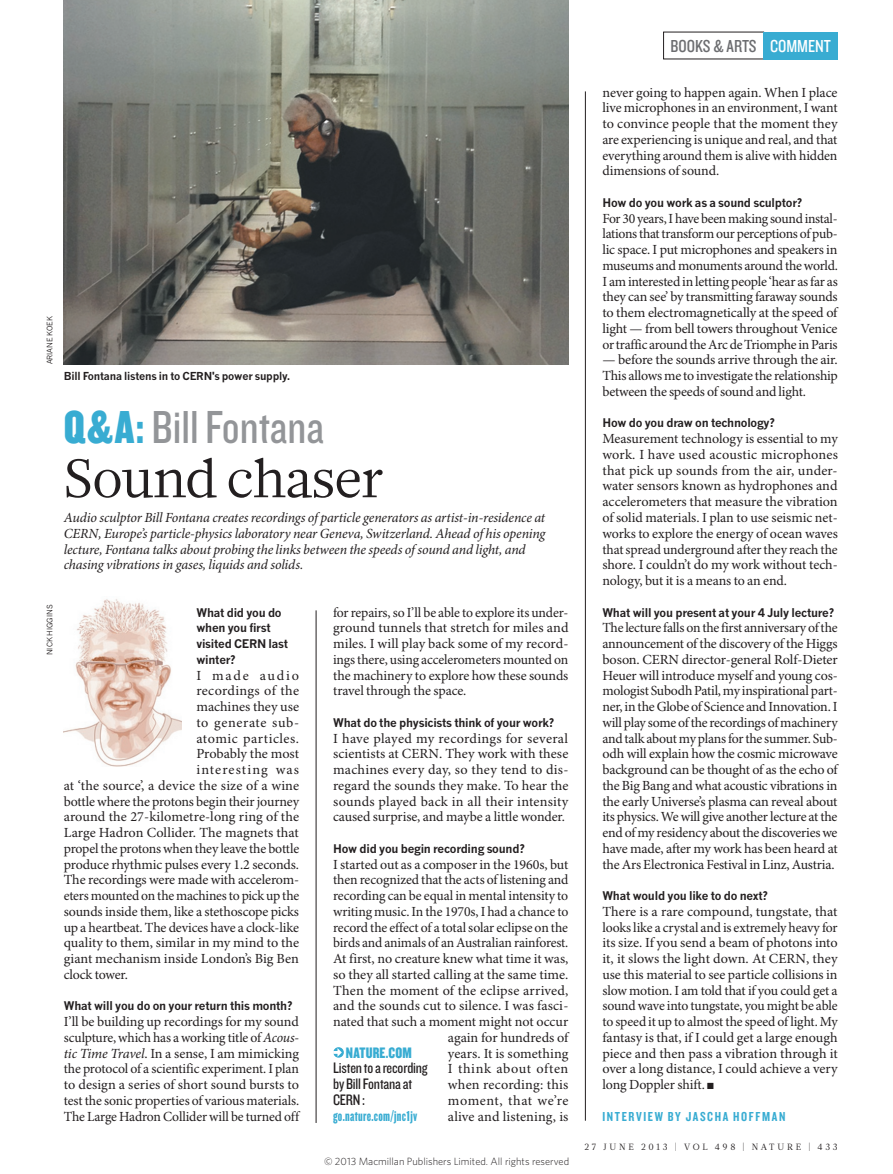
<style>
.page{position:relative;width:893px;height:1174px;background:#fff}
.page>*{position:absolute;margin:0;border:0;box-sizing:border-box;transform-origin:0 0}
.Q_A_HEAD_36{font:54px "Glosa Math";letter-spacing:-.02em;color:#231f20}
.Q_A_MAIN_STRAP{font:48px "Knockout 29 Junior Ltweight";color:#939598}
.t1{font:18px "Knockout 29 Junior Ltweight";color:#6c6d70}
.t2{font:18px "Knockout 29 Junior Ltweight";color:#fff}
.WEB_BOX_TEXT{font:15.75px/15.8px "Knockout 29 Junior Ltweight";letter-spacing:-.01em;color:#231f20}
.WEB_BOX_NATURE{font:15.75px "Knockout 69 Full Liteweight";letter-spacing:.01em;color:#38acd2}
.WEB_BOX_URL{font:15px "Knockout 68 Full Featherwt";letter-spacing:.02em;color:#38acd2}
.BODY_1ST_PARA{font:13.95px/15.8px "Minion Pro";letter-spacing:-.005em;color:#231f20;text-align:justify}
.Q_A_MAIN_INTRO{font:italic 13.95px/15.8px "Minion Pro";letter-spacing:-.015em;color:#231f20}
.BODY_1ST_PARA-2{font:13.95px "Minion Pro";letter-spacing:.035em;color:#231f20}
.BODY_1ST_PARA-3{font:13.95px "Minion Pro";letter-spacing:.02em;color:#231f20}
.BODY_1ST_PARA-4{font:13.95px "Minion Pro";letter-spacing:.04em;color:#231f20}
.BODY_1ST_PARA-5{font:13.95px "Minion Pro";letter-spacing:.075em;color:#231f20}
.BODY_1ST_PARA-6{font:13.95px "Minion Pro";letter-spacing:.125em;color:#231f20}
.Q_A_BYLINE{font:13.5px "Knockout 49 Liteweight";letter-spacing:.12em;color:#38acd2}
.Q_A_QUESTION{font:700 11.7px/15.8px "News Gothic MTOT";letter-spacing:-.02em;color:#231f20}
.PIC_CAPTION{font:700 10.8px "News Gothic MTOT";letter-spacing:-.02em;color:#231f20}
.t3{font:300 10.5px "Whitney";color:#231f20}
.t4{font:9px "Glosa Math";letter-spacing:.3em;color:#231f20}
.PIC_CREDIT{font:7.5px "News Gothic MTOT";color:#231f20}
.s1{font-family:"Knockout 69 Full Liteweight";color:#38acd2}
.s2{font-style:italic}
</style>
<div class="page">
<img style="left:64px;top:599px;width:117px;height:167px">
<svg style="left:333px;top:1047px;width:11px;height:10px"></svg>
<svg style="left:333px;top:1048px;width:9px;height:8px"></svg>
<img style="left:64px;top:0;width:504px;height:364px">
<div style="left:763px;top:32px;width:75px;height:27px;background:#38acd2"></div>
<hr style="left:585px;top:91px;width:1px;height:1029px;background:#231f20">
<hr style="left:316px;top:610px;width:1px;height:513px;background:#231f20">
<p class="PIC_CREDIT" style="left:45px;top:364px;width:50px;rotate:-90deg">ARIANE KOEK</p>
<p class="PIC_CAPTION" style="left:64px;top:369px;width:228px">Bill Fontana listens in to CERN's power supply.</p>
<p class="Q_A_MAIN_STRAP" style="left:64px;top:396px;width:262px"><span class="s1">Q&amp;A:</span> Bill Fontana</p>
<p class="Q_A_HEAD_36" style="left:64px;top:443px;width:322px">Sound chaser</p>
<p class="Q_A_MAIN_INTRO" style="left:64px;top:510px;width:483px">Audio sculptor Bill Fontana creates recordings of particle generators as artist-in-residence at CERN, Europe’s particle-physics laboratory near Geneva, Switzerland. Ahead of his opening lecture, Fontana talks about probing the links between the speeds of sound and light, and chasing vibrations in gases, liquids and solids.</p>
<p class="PIC_CREDIT" style="left:45px;top:655px;width:52px;rotate:-90deg">NICK HIGGINS</p>
<p class="Q_A_QUESTION" style="left:196px;top:604px;width:93px">What did you do when you first visited CERN last winter?</p>
<p class="BODY_1ST_PARA-6" style="left:196px;top:666px;width:104px">I made audio</p>
<p class="BODY_1ST_PARA-3" style="left:196px;top:682px;width:104px">recordings of the</p>
<p class="BODY_1ST_PARA" style="left:196px;top:699px;width:104px">machines they use</p>
<p class="BODY_1ST_PARA-4" style="left:196px;top:714px;width:104px">to generate sub-</p>
<p class="BODY_1ST_PARA-2" style="left:196px;top:729px;width:104px">atomic particles.</p>
<p class="BODY_1ST_PARA" style="left:196px;top:746px;width:104px">Probably the most</p>
<p class="BODY_1ST_PARA-5" style="left:196px;top:761px;width:104px">interesting was</p>
<p class="BODY_1ST_PARA" style="left:64px;top:778px;width:237px">at ‘the source’, a device the size of a wine</p>
<p class="BODY_1ST_PARA" style="left:64px;top:794px;width:237px">bottle where the protons begin their journey</p>
<p class="BODY_1ST_PARA" style="left:64px;top:809px;width:237px">around the 27-kilometre-long ring of the</p>
<p class="BODY_1ST_PARA" style="left:64px;top:825px;width:237px">Large Hadron Collider. The magnets that</p>
<p class="BODY_1ST_PARA" style="left:64px;top:841px;width:237px">propel the protons when they leave the bottle</p>
<p class="BODY_1ST_PARA" style="left:64px;top:857px;width:237px">produce rhythmic pulses every 1.2 seconds.</p>
<p class="BODY_1ST_PARA" style="left:64px;top:872px;width:237px">The recordings were made with accelerom-</p>
<p class="BODY_1ST_PARA" style="left:64px;top:888px;width:237px">eters mounted on the machines to pick up the</p>
<p class="BODY_1ST_PARA" style="left:64px;top:904px;width:237px">sounds inside them, like a stethoscope picks</p>
<p class="BODY_1ST_PARA" style="left:64px;top:920px;width:237px">up a heartbeat. The devices have a clock-like</p>
<p class="BODY_1ST_PARA" style="left:64px;top:935px;width:237px">quality to them, similar in my mind to the</p>
<p class="BODY_1ST_PARA" style="left:64px;top:951px;width:237px">giant mechanism inside London’s Big Ben</p>
<p class="BODY_1ST_PARA" style="left:64px;top:967px;width:66px">clock tower.</p>
<p class="Q_A_QUESTION" style="left:64px;top:998px;width:230px">What will you do on your return this month?</p>
<p class="BODY_1ST_PARA" style="left:64px;top:1014px;width:237px">I’ll be building up recordings for my sound sculpture, which has a working title of <span class="s2">Acous&shy;tic Time Travel</span>. In a sense, I am mimicking the protocol of a scientific experiment. I plan to design a series of short sound bursts to test the sonic properties of various materials.<br>The Large Hadron Collider will be turned off</p>
<p class="BODY_1ST_PARA" style="left:333px;top:605px;width:237px">for repairs, so I’ll be able to explore its under&shy;ground tunnels that stretch for miles and miles. I will play back some of my record&shy;ings there, using accelerometers mounted on the machinery to explore how these sounds travel through the space.</p>
<p class="Q_A_QUESTION" style="left:333px;top:714px;width:223px">What do the physicists think of your work?</p>
<p class="BODY_1ST_PARA" style="left:333px;top:731px;width:237px">I have played my recordings for several scientists at CERN. They work with these machines every day, so they tend to dis&shy;regard the sounds they make. To hear the sounds played back in all their intensity caused surprise, and maybe a little wonder.</p>
<p class="Q_A_QUESTION" style="left:333px;top:840px;width:193px">How did you begin recording sound?</p>
<p class="BODY_1ST_PARA" style="left:333px;top:857px;width:237px;text-align:right">I started out as a composer in the 1960s, but then recognized that the acts of listening and recording can be equal in mental intensity to writing music. In the 1970s, I had a chance to record the effect of a total solar eclipse on the birds and animals of an Australian rainforest.<br>At first, no creature knew what time it was, so they all started calling at the same time.<br>Then the moment of the eclipse arrived, and the sounds cut to silence. I was fasci&shy;nated that such a moment might not occur again for hundreds of<br>years. It is something<br>I think about often<br>when recording: this<br>moment, that we’re<br>alive and listening, is</p>
<p class="WEB_BOX_NATURE" style="left:346px;top:1042px;width:67px">NATURE.COM</p>
<p class="WEB_BOX_TEXT" style="left:333px;top:1059px;width:96px">Listen to a recording by Bill Fontana at<br>CERN :</p>
<p class="WEB_BOX_URL" style="left:333px;top:1106px;width:86px">go.nature.com/jnc1jv</p>
<p class="t3" style="left:324px;top:1154px;width:247px">© 2013 Macmillan Publishers Limited. All rights reserved</p>
<p class="t1" style="left:670px;top:34px;width:88px">BOOKS &amp; ARTS</p>
<p class="t2" style="left:770px;top:34px;width:62px">COMMENT</p>
<p class="BODY_1ST_PARA" style="left:602px;top:85px;width:237px">never going to happen again. When I place live microphones in an environment, I want to convince people that the moment they are experiencing is unique and real, and that everything around them is alive with hidden dimensions of sound.</p>
<p class="Q_A_QUESTION" style="left:602px;top:195px;width:201px">How do you work as a sound sculptor?</p>
<p class="BODY_1ST_PARA" style="left:602px;top:211px;width:237px">For 30 years, I have been making sound instal&shy;lations that transform our perceptions of pub&shy;lic space. I put microphones and speakers in museums and monuments around the world.<br>I am interested in letting people ‘hear as far as they can see’ by transmitting faraway sounds to them electromagnetically at the speed of light — from bell towers throughout Venice or traffic around the Arc de Triomphe in Paris</p>
<p class="BODY_1ST_PARA" style="left:602px;top:353px;width:237px">— before the sounds arrive through the air.<br>This allows me to investigate the relationship between the speeds of sound and light.</p>
<p class="Q_A_QUESTION" style="left:602px;top:415px;width:174px">How do you draw on technology?</p>
<p class="BODY_1ST_PARA" style="left:602px;top:431px;width:237px">Measurement technology is essential to my work. I have used acoustic microphones that pick up sounds from the air, under&shy;water sensors known as hydrophones and accelerometers that measure the vibration of solid materials. I plan to use seismic net&shy;works to explore the energy of ocean waves that spread underground after they reach the shore. I couldn’t do my work without tech&shy;nology, but it is a means to an end.</p>
<p class="Q_A_QUESTION" style="left:602px;top:604px;width:233px">What will you present at your 4 July lecture?</p>
<p class="BODY_1ST_PARA" style="left:602px;top:620px;width:237px">The lecture falls on the first anniversary of the announcement of the discovery of the Higgs boson. CERN director-general Rolf-Dieter Heuer will introduce myself and young cos&shy;mologist Subodh Patil, my inspirational part&shy;ner, in the Globe of Science and Innovation. I will play some of the recordings of machinery and talk about my plans for the summer. Sub&shy;odh will explain how the cosmic microwave background can be thought of as the echo of the Big Bang and what acoustic vibrations in the early Universe’s plasma can reveal about its physics. We will give another lecture at the end of my residency about the discoveries we have made, after my work has been heard at the Ars Electronica Festival in Linz, Austria.</p>
<p class="Q_A_QUESTION" style="left:602px;top:888px;width:167px">What would you like to do next?</p>
<p class="BODY_1ST_PARA" style="left:602px;top:904px;width:237px">There is a rare compound, tungstate, that looks like a crystal and is extremely heavy for its size. If you send a beam of photons into it, it slows the light down. At CERN, they use this material to see particle collisions in slow motion. I am told that if you could get a sound wave into tungstate, you might be able to speed it up to almost the speed of light. My fantasy is that, if I could get a large enough piece and then pass a vibration through it over a long distance, I could achieve a very long Doppler shift. ■</p>
<p class="Q_A_BYLINE" style="left:602px;top:1107px;width:184px">INTERVIEW BY JASCHA HOFFMAN</p>
<p class="t4" style="left:584px;top:1141px;width:255px">27 JUNE 2013 | VOL 498 | NATURE | 433</p>
</div>
